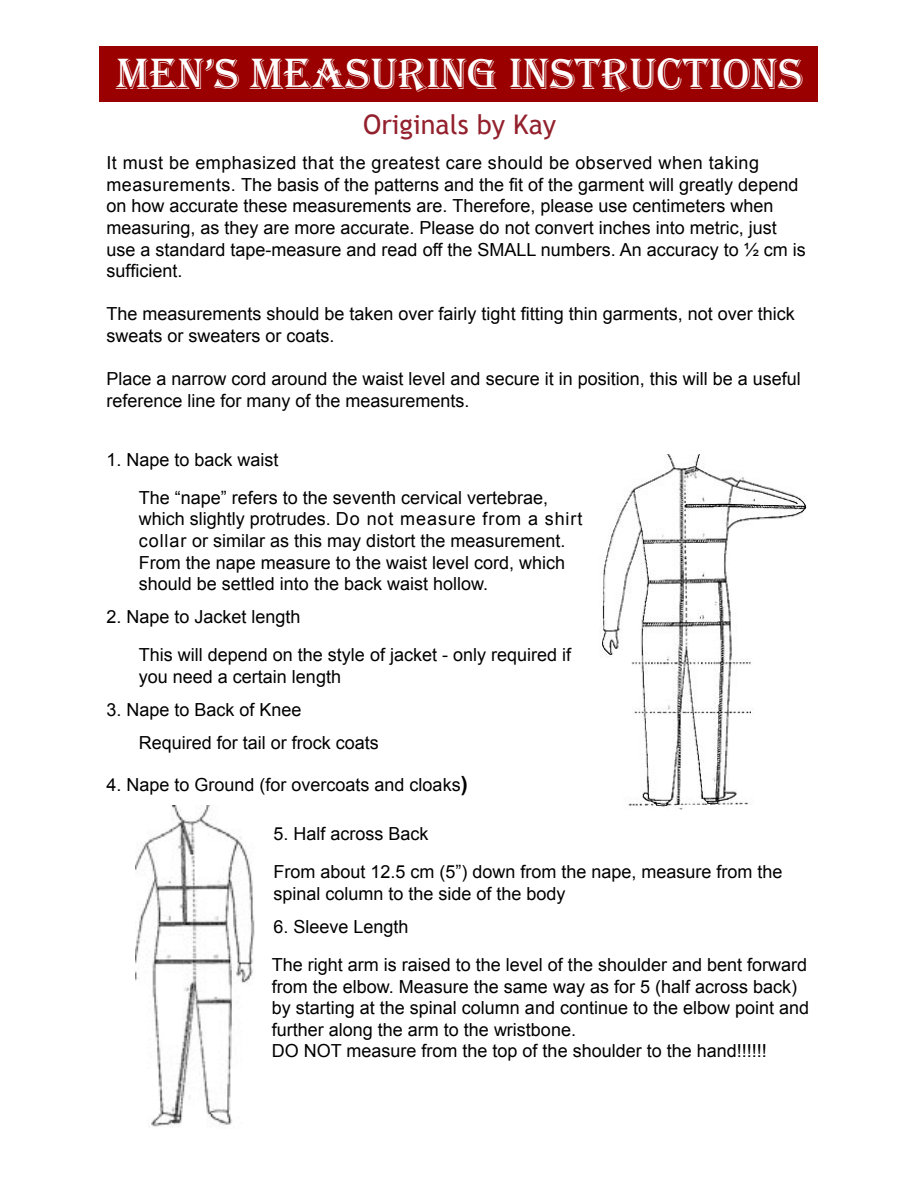
<style>
.page{position:relative;width:918px;height:1188px;background:#fff}
.page>*{position:absolute;margin:0;border:0;box-sizing:border-box;transform-origin:0 0}
.t1{font:45px "Algerian";color:#fff}
.t2{font:27px "Trebuchet MS";color:#93212d}
.t3{font:18px/21.6px "Arial";color:#000}
.s1{font-weight:700;font-size:21px}
</style>
<div class="page">
<div style="left:99px;top:46px;width:719px;height:56px;background:#9b0000"></div>
<img style="left:600px;top:454px;width:207px;height:355px">
<img style="left:135px;top:806px;width:120px;height:321px">
<p class="t1" style="left:117px;top:50px;width:688px">MEN’S MEASURING INSTRUCTIONS</p>
<p class="t2" style="left:363px;top:109px;width:195px">Originals by Kay</p>
<p class="t3" style="left:106px;top:152px;width:701px">It must be emphasized that the greatest care should be observed when taking measurements. The basis of the patterns and the fit of the garment will greatly depend on how accurate these measurements are. Therefore, please use centimeters when measuring, as they are more accurate. Please do not convert inches into metric, just use a standard tape-measure and read off the SMALL numbers. An accuracy to 1⁄2 cm is sufficient.</p>
<p class="t3" style="left:106px;top:303px;width:690px">The measurements should be taken over fairly tight fitting thin garments, not over thick sweats or sweaters or coats.</p>
<p class="t3" style="left:106px;top:368px;width:696px">Place a narrow cord around the waist level and secure it in position, this will be a useful reference line for many of the measurements.</p>
<p class="t3" style="left:106px;top:449px;width:174px">1. Nape to back waist</p>
<p class="t3" style="left:139px;top:487px;width:445px">The “nape” refers to the seventh cervical vertebrae, which slightly protrudes. Do not measure from a shirt collar or similar as this may distort the measurement.<br>From the nape measure to the waist level cord, which should be settled into the back waist hollow.</p>
<p class="t3" style="left:106px;top:606px;width:196px">2. Nape to Jacket length</p>
<p class="t3" style="left:139px;top:644px;width:434px">This will depend on the style of jacket - only required if you need a certain length</p>
<p class="t3" style="left:106px;top:699px;width:197px">3. Nape to Back of Knee</p>
<p class="t3" style="left:139px;top:732px;width:242px">Required for tail or frock coats</p>
<p class="t3" style="left:106px;top:773px;width:363px">4. Nape to Ground (for overcoats and cloaks<span class="s1">)</span></p>
<p class="t3" style="left:273px;top:823px;width:157px">5. Half across Back</p>
<p class="t3" style="left:273px;top:861px;width:511px">From about 12.5 cm (5”) down from the nape, measure from the spinal column to the side of the body</p>
<p class="t3" style="left:273px;top:916px;width:137px">6. Sleeve Length</p>
<p class="t3" style="left:272px;top:954px;width:539px">The right arm is raised to the level of the shoulder and bent forward from the elbow. Measure the same way as for 5 (half across back) by starting at the spinal column and continue to the elbow point and further along the arm to the wristbone.</p>
<p class="t3" style="left:272px;top:1040px;width:496px">DO NOT measure from the top of the shoulder to the hand!!!!!!</p>
</div>
